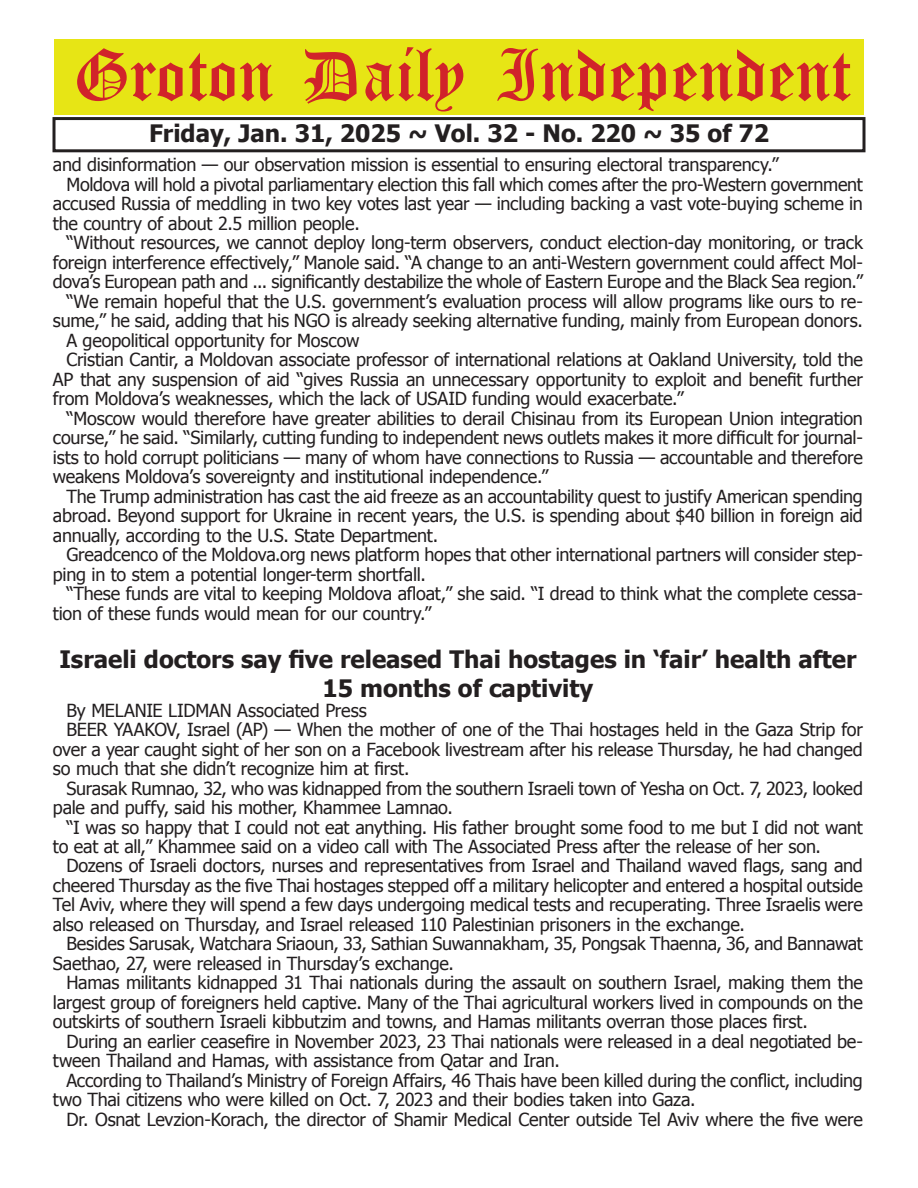
<style>
.page{position:relative;width:918px;height:1188px;background:#fff}
.page>*{position:absolute;margin:0;border:0;box-sizing:border-box;transform-origin:0 0}
.t1{font:54px "Old English Five";color:#d1232a}
.t2{font:700 24px/28.8px "Tahoma";color:#231f20;text-align:center}
.t3{font:18px "Tahoma";letter-spacing:-.015em;color:#231f20}
</style>
<div class="page">
<div style="left:52px;top:117px;width:814px;height:35px;border:3px solid #231f20"></div>
<div style="left:54px;top:40px;width:810px;height:75px;background:#e7e515"></div>
<h1 class="t1" style="left:73px;top:50px;width:779px">Groton Daily Independent</h1>
<h2 class="t2" style="left:149px;top:117px;width:622px">Friday, Jan. 31, 2025 ~ Vol. 32 - No. 220 ~ 35 of 72</h2>
<p class="t3" style="left:53px;top:153px;width:727px">and disinformation — our observation mission is essential to ensuring electoral transparency.”</p>
<p class="t3" style="left:66px;top:172px;width:798px">Moldova will hold a pivotal parliamentary election this fall which comes after the pro-Western government</p>
<p class="t3" style="left:53px;top:192px;width:812px">accused Russia of meddling in two key votes last year — including backing a vast vote-buying scheme in</p>
<p class="t3" style="left:53px;top:211px;width:308px">the country of about 2.5 million people.</p>
<p class="t3" style="left:66px;top:231px;width:798px">“Without resources, we cannot deploy long-term observers, conduct election-day monitoring, or track</p>
<p class="t3" style="left:53px;top:250px;width:812px">foreign interference effectively,” Manole said. “A change to an anti-Western government could affect Mol-</p>
<p class="t3" style="left:53px;top:270px;width:811px">dova’s European path and ... significantly destabilize the whole of Eastern Europe and the Black Sea region.”</p>
<p class="t3" style="left:66px;top:289px;width:798px">“We remain hopeful that the U.S. government’s evaluation process will allow programs like ours to re-</p>
<p class="t3" style="left:53px;top:309px;width:811px">sume,” he said, adding that his NGO is already seeking alternative funding, mainly from European donors.</p>
<p class="t3" style="left:66px;top:328px;width:295px">A geopolitical opportunity for Moscow</p>
<p class="t3" style="left:66px;top:348px;width:798px">Cristian Cantir, a Moldovan associate professor of international relations at Oakland University, told the</p>
<p class="t3" style="left:53px;top:367px;width:811px">AP that any suspension of aid “gives Russia an unnecessary opportunity to exploit and benefit further</p>
<p class="t3" style="left:53px;top:387px;width:632px">from Moldova’s weaknesses, which the lack of USAID funding would exacerbate.”</p>
<p class="t3" style="left:66px;top:406px;width:798px">“Moscow would therefore have greater abilities to derail Chisinau from its European Union integration</p>
<p class="t3" style="left:53px;top:426px;width:812px">course,” he said. “Similarly, cutting funding to independent news outlets makes it more difficult for journal-</p>
<p class="t3" style="left:53px;top:445px;width:812px">ists to hold corrupt politicians — many of whom have connections to Russia — accountable and therefore</p>
<p class="t3" style="left:53px;top:465px;width:497px">weakens Moldova’s sovereignty and institutional independence.”</p>
<p class="t3" style="left:66px;top:484px;width:798px">The Trump administration has cast the aid freeze as an accountability quest to justify American spending</p>
<p class="t3" style="left:53px;top:504px;width:812px">abroad. Beyond support for Ukraine in recent years, the U.S. is spending about $40 billion in foreign aid</p>
<p class="t3" style="left:53px;top:523px;width:387px">annually, according to the U.S. State Department.</p>
<p class="t3" style="left:66px;top:543px;width:798px">Greadcenco of the Moldova.org news platform hopes that other international partners will consider step-</p>
<p class="t3" style="left:53px;top:562px;width:374px">ping in to stem a potential longer-term shortfall.</p>
<p class="t3" style="left:66px;top:582px;width:798px">“These funds are vital to keeping Moldova afloat,” she said. “I dread to think what the complete cessa-</p>
<p class="t3" style="left:53px;top:601px;width:380px">tion of these funds would mean for our country.”</p>
<h2 class="t2" style="left:59px;top:644px;width:799px">Israeli doctors say five released Thai hostages in ‘fair’ health after<br>15 months of captivity</h2>
<p class="t3" style="left:66px;top:698px;width:302px">By MELANIE LIDMAN Associated Press</p>
<p class="t3" style="left:66px;top:717px;width:798px">BEER YAAKOV, Israel (AP) — When the mother of one of the Thai hostages held in the Gaza Strip for</p>
<p class="t3" style="left:53px;top:737px;width:811px">over a year caught sight of her son on a Facebook livestream after his release Thursday, he had changed</p>
<p class="t3" style="left:53px;top:756px;width:358px">so much that she didn’t recognize him at first.</p>
<p class="t3" style="left:66px;top:776px;width:798px">Surasak Rumnao, 32, who was kidnapped from the southern Israeli town of Yesha on Oct. 7, 2023, looked</p>
<p class="t3" style="left:53px;top:795px;width:401px">pale and puffy, said his mother, Khammee Lamnao.</p>
<p class="t3" style="left:66px;top:815px;width:798px">“I was so happy that I could not eat anything. His father brought some food to me but I did not want</p>
<p class="t3" style="left:53px;top:834px;width:770px">to eat at all,” Khammee said on a video call with The Associated Press after the release of her son.</p>
<p class="t3" style="left:66px;top:854px;width:798px">Dozens of Israeli doctors, nurses and representatives from Israel and Thailand waved flags, sang and</p>
<p class="t3" style="left:53px;top:873px;width:812px">cheered Thursday as the five Thai hostages stepped off a military helicopter and entered a hospital outside</p>
<p class="t3" style="left:53px;top:893px;width:812px">Tel Aviv, where they will spend a few days undergoing medical tests and recuperating. Three Israelis were</p>
<p class="t3" style="left:53px;top:912px;width:694px">also released on Thursday, and Israel released 110 Palestinian prisoners in the exchange.</p>
<p class="t3" style="left:66px;top:932px;width:798px">Besides Sarusak, Watchara Sriaoun, 33, Sathian Suwannakham, 35, Pongsak Thaenna, 36, and Bannawat</p>
<p class="t3" style="left:53px;top:951px;width:403px">Saethao, 27, were released in Thursday’s exchange.</p>
<p class="t3" style="left:66px;top:971px;width:798px">Hamas militants kidnapped 31 Thai nationals during the assault on southern Israel, making them the</p>
<p class="t3" style="left:53px;top:990px;width:811px">largest group of foreigners held captive. Many of the Thai agricultural workers lived in compounds on the</p>
<p class="t3" style="left:53px;top:1010px;width:756px">outskirts of southern Israeli kibbutzim and towns, and Hamas militants overran those places first.</p>
<p class="t3" style="left:66px;top:1029px;width:798px">During an earlier ceasefire in November 2023, 23 Thai nationals were released in a deal negotiated be-</p>
<p class="t3" style="left:53px;top:1049px;width:509px">tween Thailand and Hamas, with assistance from Qatar and Iran.</p>
<p class="t3" style="left:66px;top:1068px;width:798px">According to Thailand’s Ministry of Foreign Affairs, 46 Thais have been killed during the conflict, including</p>
<p class="t3" style="left:53px;top:1088px;width:644px">two Thai citizens who were killed on Oct. 7, 2023 and their bodies taken into Gaza.</p>
<p class="t3" style="left:66px;top:1107px;width:798px">Dr. Osnat Levzion-Korach, the director of Shamir Medical Center outside Tel Aviv where the five were</p>
</div>
